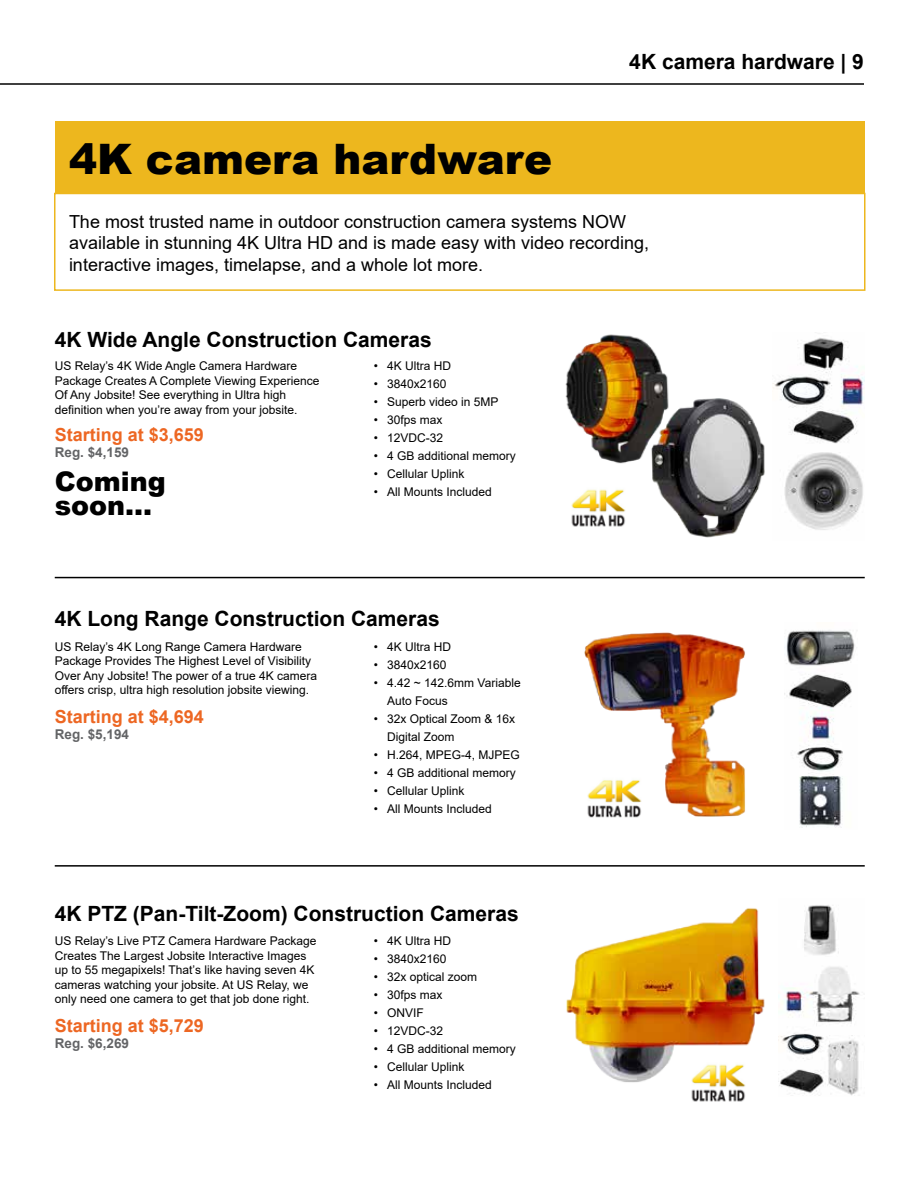
<style>
.page{position:relative;width:918px;height:1188px;background:#fff}
.page>*{position:absolute;margin:0;border:0;box-sizing:border-box;transform-origin:0 0}
.t1{font:900 42px "Arial";color:#000}
.t2{font:900 27px/24px "Arial";color:#000}
.t3{font:700 21px "Arial";color:#000}
.t4{font:18px/21.6px "Arial";color:#000}
.t5{font:700 18px "Arial";color:#ed6723}
.t6{font:700 13.5px "Arial";color:#636466}
.t7{font:12px/14.4px "Arial";color:#000}
</style>
<div class="page">
<hr style="left:0;top:83px;width:864px;height:2px;background:#000">
<div style="left:55px;top:122px;width:810px;height:72px;background:#edb71e"></div>
<div style="left:54px;top:193px;width:812px;height:98px;border:2px solid #edb71e"></div>
<hr style="left:55px;top:577px;width:810px;height:1px;background:#000">
<hr style="left:55px;top:865px;width:810px;height:2px;background:#000">
<img style="left:584px;top:632px;width:162px;height:185px">
<img style="left:784px;top:630px;width:71px;height:198px">
<img style="left:566px;top:908px;width:199px;height:175px">
<img style="left:779px;top:905px;width:81px;height:191px">
<img style="left:773px;top:338px;width:92px;height:192px">
<img style="left:565px;top:334px;width:200px;height:204px">
<div style="left:560px;top:465px;width:81px;height:75px;background:#fff"></div>
<img style="left:684px;top:1056px;width:70px;height:46px">
<img style="left:584px;top:771px;width:66px;height:47px">
<img style="left:571px;top:489px;width:55px;height:38px">
<h1 class="t1" style="left:69px;top:128px;width:485px">4K camera hardware</h1>
<h3 class="t3" style="left:629px;top:47px;width:236px">4K camera hardware | 9</h3>
<h3 class="t4" style="left:69px;top:210px;width:582px">The most trusted name in outdoor construction camera systems NOW available in stunning 4K Ultra HD and is made easy with video recording, interactive images, timelapse, and a whole lot more.</h3>
<h3 class="t3" style="left:55px;top:324px;width:379px">4K Wide Angle Construction Cameras</h3>
<p class="t7" style="left:55px;top:359px;width:266px">US Relay’s 4K Wide Angle Camera Hardware Package Creates A Complete Viewing Experience Of Any Jobsite! See everything in Ultra high definition when you’re away from your jobsite.</p>
<p class="t7" style="left:374px;top:359px;width:79px">• 4K Ultra HD</p>
<p class="t7" style="left:374px;top:377px;width:74px">• 3840x2160</p>
<p class="t7" style="left:374px;top:395px;width:126px">• Superb video in 5MP</p>
<p class="t7" style="left:374px;top:413px;width:70px">• 30fps max</p>
<p class="t7" style="left:374px;top:431px;width:71px">• 12VDC-32</p>
<p class="t7" style="left:374px;top:449px;width:144px">• 4 GB additional memory</p>
<p class="t7" style="left:374px;top:467px;width:92px">• Cellular Uplink</p>
<p class="t7" style="left:374px;top:485px;width:120px">• All Mounts Included</p>
<h3 class="t5" style="left:55px;top:422px;width:151px">Starting at $3,659</h3>
<p class="t6" style="left:55px;top:443px;width:76px">Reg. $4,159</p>
<h2 class="t2" style="left:55px;top:468px;width:113px">Coming soon...</h2>
<h3 class="t3" style="left:55px;top:604px;width:387px">4K Long Range Construction Cameras</h3>
<p class="t7" style="left:55px;top:639px;width:264px">US Relay’s 4K Long Range Camera Hardware Package Provides The Highest Level of Visibility Over Any Jobsite! The power of a true 4K camera offers crisp, ultra high resolution jobsite viewing.</p>
<h3 class="t5" style="left:55px;top:704px;width:151px">Starting at $4,694</h3>
<p class="t6" style="left:55px;top:725px;width:76px">Reg. $5,194</p>
<p class="t7" style="left:374px;top:639px;width:79px">• 4K Ultra HD</p>
<p class="t7" style="left:374px;top:657px;width:74px">• 3840x2160</p>
<p class="t7" style="left:387px;top:673px;width:135px;line-height:18px;text-indent:-14px">• 4.42 ~ 142.6mm Variable<br>Auto Focus</p>
<p class="t7" style="left:387px;top:709px;width:130px;line-height:18px;text-indent:-14px">• 32x Optical Zoom &amp; 16x<br>Digital Zoom</p>
<p class="t7" style="left:374px;top:747px;width:148px">• H.264, MPEG-4, MJPEG</p>
<p class="t7" style="left:374px;top:765px;width:144px">• 4 GB additional memory</p>
<p class="t7" style="left:374px;top:783px;width:92px">• Cellular Uplink</p>
<p class="t7" style="left:374px;top:801px;width:120px">• All Mounts Included</p>
<h3 class="t3" style="left:55px;top:899px;width:465px">4K PTZ (Pan-Tilt-Zoom) Construction Cameras</h3>
<p class="t7" style="left:55px;top:934px;width:263px">US Relay’s Live PTZ Camera Hardware Package Creates The Largest Jobsite Interactive Images up to 55 megapixels! That’s like having seven 4K cameras watching your jobsite. At US Relay, we only need one camera to get that job done right.</p>
<h3 class="t5" style="left:55px;top:1013px;width:151px">Starting at $5,729</h3>
<p class="t6" style="left:55px;top:1034px;width:76px">Reg. $6,269</p>
<p class="t7" style="left:374px;top:934px;width:79px">• 4K Ultra HD</p>
<p class="t7" style="left:374px;top:952px;width:74px">• 3840x2160</p>
<p class="t7" style="left:374px;top:970px;width:105px">• 32x optical zoom</p>
<p class="t7" style="left:374px;top:988px;width:70px">• 30fps max</p>
<p class="t7" style="left:374px;top:1006px;width:52px">• ONVIF</p>
<p class="t7" style="left:374px;top:1024px;width:71px">• 12VDC-32</p>
<p class="t7" style="left:374px;top:1042px;width:144px">• 4 GB additional memory</p>
<p class="t7" style="left:374px;top:1060px;width:92px">• Cellular Uplink</p>
<p class="t7" style="left:374px;top:1078px;width:120px">• All Mounts Included</p>
</div>
